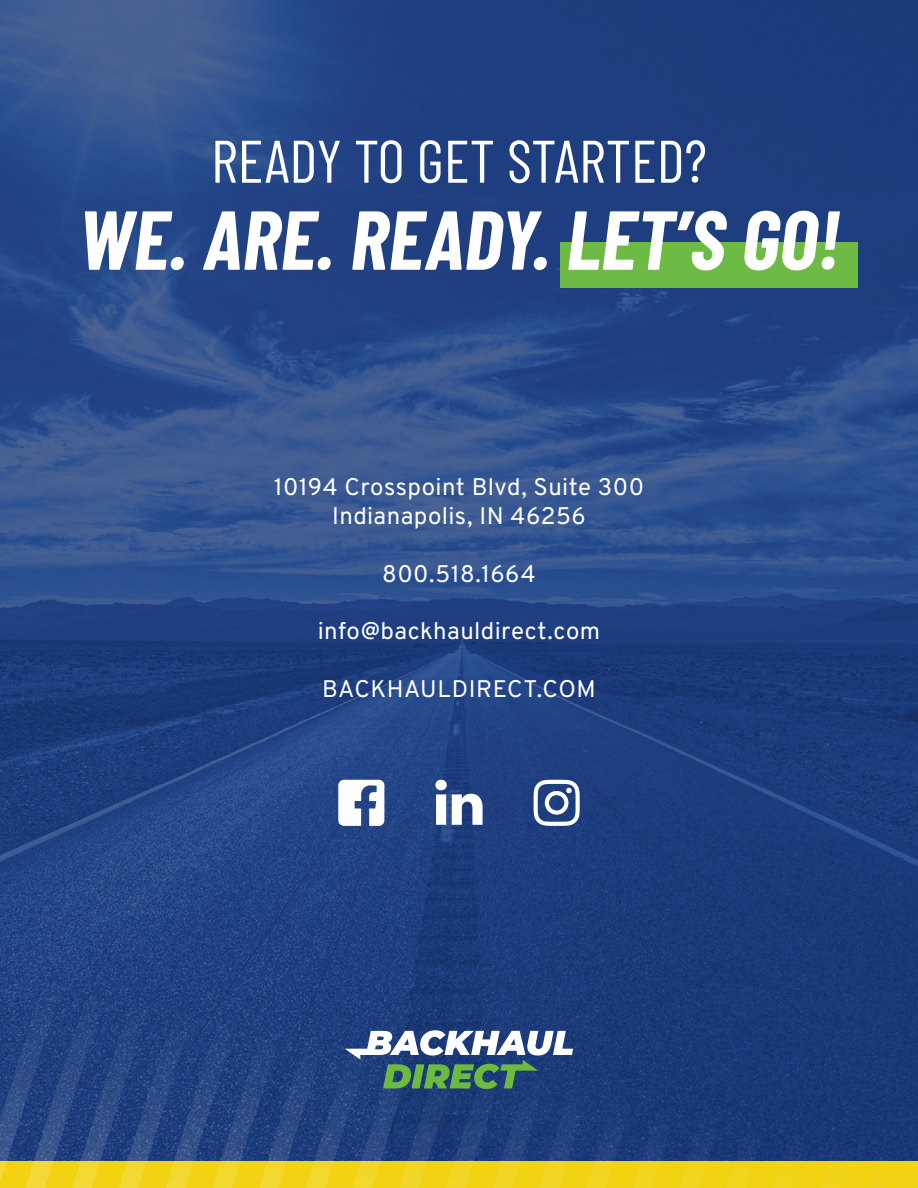
<style>
.page{position:relative;width:918px;height:1188px;background:#fff}
.page>*{position:absolute;margin:0;border:0;box-sizing:border-box;transform-origin:0 0}
.t1{font:italic 700 83.4px "Barlow Condensed";color:#fff}
.t2{font:60px "Barlow Condensed";color:#fff}
.t3{font:24px/28.8px "Overpass";letter-spacing:.02em;color:#fff;text-align:center}
</style>
<div class="page">
<img style="left:0;top:0;width:918px;height:968px">
<img style="left:0;top:968px;width:918px;height:220px">
<div style="left:560px;top:242px;width:297px;height:46px;background:#6dba45"></div>
<svg style="left:345px;top:1030px;width:228px;height:59px"></svg>
<svg style="left:338px;top:780px;width:46px;height:46px"></svg>
<svg style="left:435px;top:780px;width:48px;height:45px"></svg>
<svg style="left:534px;top:780px;width:46px;height:46px"></svg>
<h2 class="t2" style="left:211px;top:118px;width:497px">READY TO GET STARTED?</h2>
<h1 class="t1" style="left:78px;top:181px;width:764px">WE. ARE. READY. LET’S GO!</h1>
<p class="t3" style="left:274px;top:472px;width:372px">10194 Crosspoint Blvd, Suite 300<br>Indianapolis, IN 46256</p>
<p class="t3" style="left:382px;top:558px;width:155px">800.518.1664</p>
<p class="t3" style="left:318px;top:616px;width:284px">info@backhauldirect.com</p>
<p class="t3" style="left:322px;top:673px;width:275px">BACKHAULDIRECT.COM</p>
</div>
